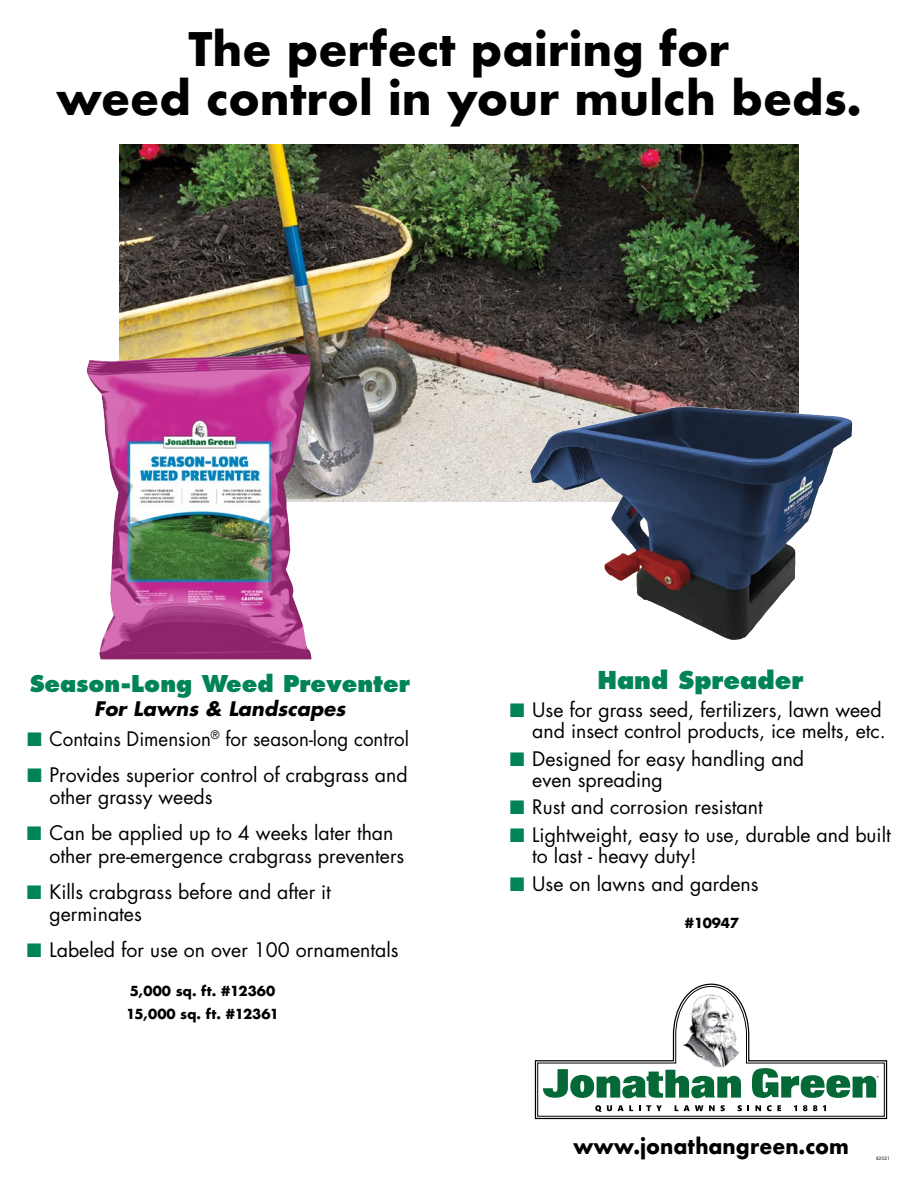
<style>
.page{position:relative;width:918px;height:1188px;background:#fff}
.page>*{position:absolute;margin:0;border:0;box-sizing:border-box;transform-origin:0 0}
.t1{font:700 45px/49.5px "Futura";color:#000;text-align:center}
.t2{font:800 24px "Futura";color:#008457}
.t3{font:800 22.5px "Futura";color:#008457}
.t4{font:700 21px "Futura";color:#000;scale:.95 1}
.t5{font:19.5px/21px "Futura";color:#000}
.t6{font:19.5px "Futura";color:#000;scale:.96 1}
.t7{font:italic 700 19.5px "Futura";color:#000}
.t8{font:700 13.5px/22.5px "Futura";color:#000}
.t9{font:4.5px "Futura";color:#000}
.s1{color:#008457}
</style>
<div class="page">
<img style="left:120px;top:145px;width:678px;height:356px">
<img style="left:530px;top:407px;width:279px;height:233px">
<svg style="left:535px;top:984px;width:352px;height:135px"></svg>
<svg style="left:537px;top:986px;width:348px;height:131px"></svg>
<img style="left:679px;top:992px;width:62px;height:79px">
<img style="left:86px;top:354px;width:190px;height:299px">
<h1 class="t1" style="left:56px;top:24px;width:807px">The perfect pairing for<br>weed control in your mulch beds.</h1>
<p class="t3" style="left:30px;top:669px;width:382px">Season-Long Weed Preventer</p>
<p class="t7" style="left:94px;top:696px;width:253px">For Lawns &amp; Landscapes</p>
<p class="t6" style="left:27px;top:726px;width:399px"><span class="s1">■</span> Contains Dimension<sup>®</sup> for season-long control</p>
<p class="t5" style="left:50px;top:763px;width:360px;line-height:22.5px;text-indent:-23px"><span class="s1">■</span> Provides superior control of crabgrass and other grassy weeds</p>
<p class="t5" style="left:50px;top:822px;width:356px;line-height:22.5px;text-indent:-23px"><span class="s1">■</span> Can be applied up to 4 weeks later than other pre-emergence crabgrass preventers</p>
<p class="t5" style="left:50px;top:880px;width:283px;line-height:22.5px;text-indent:-23px"><span class="s1">■</span> Kills crabgrass before and after it germinates</p>
<p class="t5" style="left:27px;top:940px;width:373px"><span class="s1">■</span> Labeled for use on over 100 ornamentals</p>
<p class="t8" style="left:126px;top:980px;width:154px">5,000 sq. ft. #12360<br>15,000 sq. ft. #12361</p>
<p class="t2" style="left:597px;top:665px;width:207px">Hand Spreader</p>
<p class="t5" style="left:510px;top:699px;width:378px;text-align:right"><span class="s1">■</span> Use for grass seed, fertilizers, lawn weed and insect control products, ice melts, etc.</p>
<p class="t5" style="left:532px;top:748px;width:273px;text-indent:-23px"><span class="s1">■</span> Designed for easy handling and even spreading</p>
<p class="t5" style="left:510px;top:797px;width:254px"><span class="s1">■</span> Rust and corrosion resistant</p>
<p class="t5" style="left:532px;top:825px;width:360px;text-indent:-23px"><span class="s1">■</span> Lightweight, easy to use, durable and built to last - heavy duty!</p>
<p class="t5" style="left:510px;top:873px;width:250px"><span class="s1">■</span> Use on lawns and gardens</p>
<p class="t8" style="left:685px;top:912px;width:56px">#10947</p>
<p class="t4" style="left:573px;top:1131px;width:292px">www.jonathangreen.com</p>
<p class="t9" style="left:876px;top:1155px;width:15px">82021</p>
</div>
